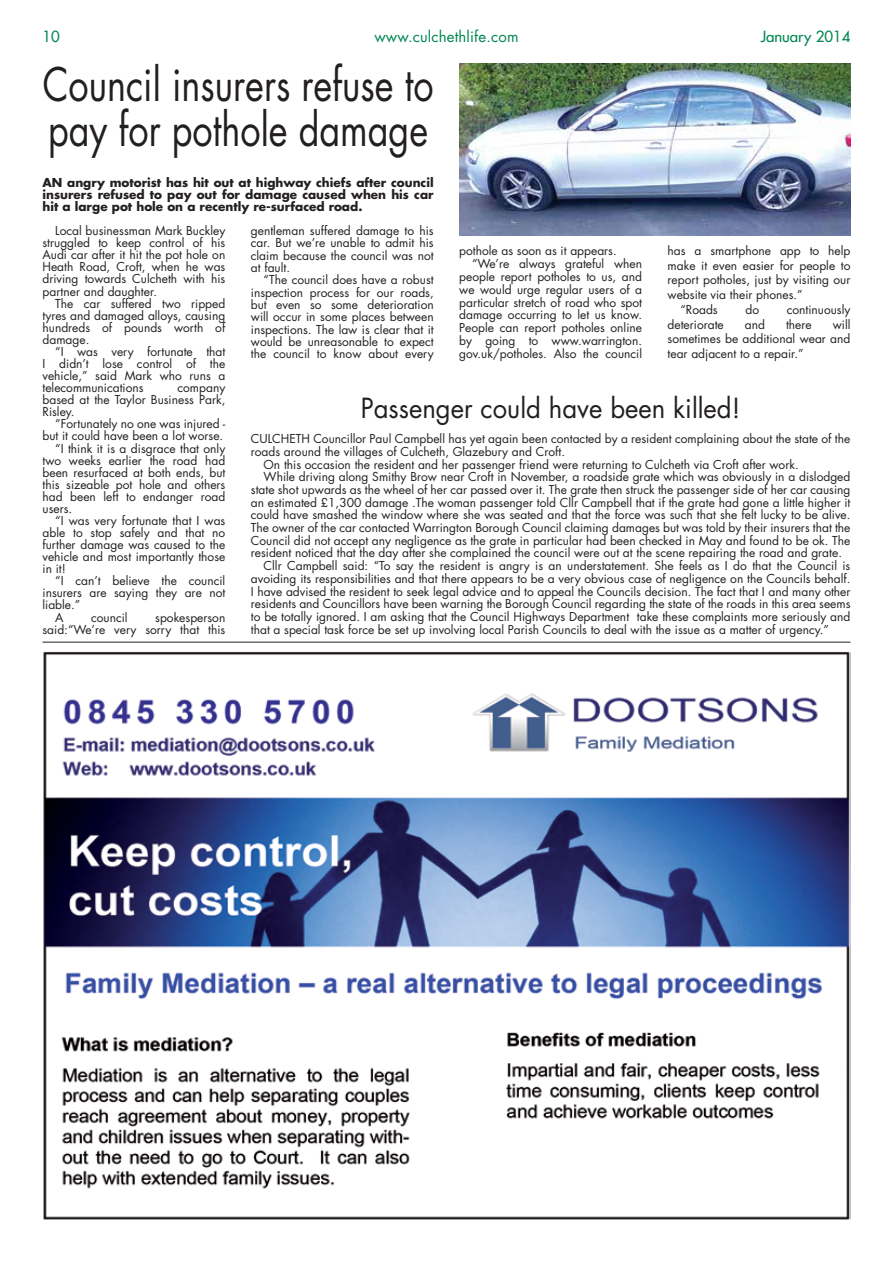
<style>
.page{position:relative;width:893px;height:1263px;background:#fff}
.page>*{position:absolute;margin:0;border:0;box-sizing:border-box;transform-origin:0 0}
.t1{font:45px/45px "Futura Std";color:#231f20;scale:.8 1}
.t2{font:27px "Futura Std";color:#231f20;scale:.95 1}
.t3{font:15px "Futura Std";letter-spacing:.01em;color:#008752}
.t4{font:500 15px "Futura Std";color:#008752}
.t5{font:12px/12px "Futura Std";color:#231f20;text-align:justify}
.t6{font:700 12px/12px "Futura Std";color:#231f20;text-align:justify}
</style>
<div class="page">
<img style="left:43px;top:651px;width:807px;height:569px">
<hr style="left:43px;top:642px;width:807px;height:1px;background:#231f20">
<img style="left:459px;top:64px;width:391px;height:171px">
<p class="t4" style="left:43px;top:27px;width:19px">10</p>
<p class="t3" style="left:374px;top:27px;width:146px">www.culchethlife.com</p>
<p class="t4" style="left:761px;top:27px;width:91px">January 2014</p>
<h1 class="t1" style="left:43px;top:62px;width:490px">Council insurers refuse to pay for pothole damage</h1>
<p class="t6" style="left:43px;top:177px;width:393px">AN angry motorist has hit out at highway chiefs after council insurers refused to pay out for damage caused when his car hit a large pot hole on a recently re-surfaced road.</p>
<p class="t5" style="left:43px;top:225px;width:184px;text-indent:13px">Local businessman Mark Buckley struggled to keep control of his Audi car after it hit the pot hole on Heath Road, Croft, when he was driving towards Culcheth with his partner and daughter.</p>
<p class="t5" style="left:43px;top:297px;width:184px;text-indent:13px">The car suffered two ripped tyres and damaged alloys, causing hundreds of pounds worth of damage.</p>
<p class="t5" style="left:43px;top:346px;width:184px;text-indent:13px">“I was very fortunate that I didn’t lose control of the vehicle,” said Mark who runs a telecommunications</p>
<p class="t5" style="left:43px;top:382px;width:184px;text-indent:135px">company based at the Taylor Business Park, Risley.</p>
<p class="t5" style="left:55px;top:418px;width:172px">“Fortunately no one was injured -</p>
<p class="t5" style="left:43px;top:430px;width:182px">but it could have been a lot worse.</p>
<p class="t5" style="left:55px;top:442px;width:172px">“I think it is a disgrace that only</p>
<p class="t5" style="left:43px;top:454px;width:184px">two weeks earlier the road had</p>
<p class="t5" style="left:43px;top:466px;width:184px">been resurfaced at both ends, but</p>
<p class="t5" style="left:43px;top:478px;width:184px">this sizeable pot hole and others</p>
<p class="t5" style="left:43px;top:490px;width:184px">had been left to endanger road</p>
<p class="t5" style="left:43px;top:503px;width:31px">users.</p>
<p class="t5" style="left:55px;top:515px;width:172px">“I was very fortunate that I was</p>
<p class="t5" style="left:43px;top:527px;width:184px">able to stop safely and that no</p>
<p class="t5" style="left:43px;top:539px;width:184px">further damage was caused to the</p>
<p class="t5" style="left:43px;top:551px;width:184px">vehicle and most importantly those</p>
<p class="t5" style="left:43px;top:563px;width:25px">in it!</p>
<p class="t5" style="left:55px;top:575px;width:172px">“I can’t believe the council</p>
<p class="t5" style="left:43px;top:587px;width:184px">insurers are saying they are not</p>
<p class="t5" style="left:43px;top:599px;width:39px">liable.”</p>
<p class="t5" style="left:55px;top:611px;width:10px">A</p>
<p class="t5" style="left:91px;top:611px;width:38px">council</p>
<p class="t5" style="left:43px;top:611px;width:184px;text-align:right">spokesperson<br>said:“We’re very sorry that this</p>
<p class="t5" style="left:251px;top:225px;width:184px">gentleman suffered damage to his car. But we’re unable to admit his claim because the council was not at fault.</p>
<p class="t5" style="left:251px;top:274px;width:184px;text-indent:13px">“The council does have a robust inspection process for our roads, but even so some deterioration will occur in some places between inspections. The law is clear that it would be unreasonable to expect the council to know about every</p>
<p class="t5" style="left:459px;top:245px;width:159px">pothole as soon as it appears.</p>
<p class="t5" style="left:472px;top:257px;width:172px">“We’re always grateful when</p>
<p class="t5" style="left:459px;top:270px;width:184px">people report potholes to us, and</p>
<p class="t5" style="left:459px;top:283px;width:184px">we would urge regular users of a</p>
<p class="t5" style="left:459px;top:296px;width:184px">particular stretch of road who spot</p>
<p class="t5" style="left:459px;top:309px;width:184px">damage occurring to let us know.</p>
<p class="t5" style="left:459px;top:322px;width:184px">People can report potholes online</p>
<p class="t5" style="left:459px;top:335px;width:184px">by going to www.warrington.</p>
<p class="t5" style="left:459px;top:348px;width:184px">gov.uk/potholes. Also the council</p>
<p class="t5" style="left:668px;top:245px;width:184px">has a smartphone app to help</p>
<p class="t5" style="left:668px;top:259px;width:184px">make it even easier for people to</p>
<p class="t5" style="left:668px;top:274px;width:184px">report potholes, just by visiting our</p>
<p class="t5" style="left:668px;top:289px;width:137px">website via their phones.”</p>
<p class="t5" style="left:680px;top:304px;width:39px">“Roads</p>
<p class="t5" style="left:745px;top:304px;width:15px">do</p>
<p class="t5" style="left:787px;top:304px;width:65px">continuously</p>
<p class="t5" style="left:668px;top:318px;width:58px">deteriorate</p>
<p class="t5" style="left:745px;top:318px;width:22px">and</p>
<p class="t5" style="left:786px;top:318px;width:27px">there</p>
<p class="t5" style="left:668px;top:317px;width:184px;line-height:14.7px;text-indent:165px">will sometimes be additional wear and tear adjacent to a repair.”</p>
<h2 class="t2" style="left:361px;top:391px;width:401px">Passenger could have been killed!</h2>
<p class="t5" style="left:251px;top:433px;width:601px">CULCHETH Councillor Paul Campbell has yet again been contacted by a resident complaining about the state of the</p>
<p class="t5" style="left:251px;top:446px;width:316px">roads around the villages of Culcheth, Glazebury and Croft.</p>
<p class="t5" style="left:264px;top:458px;width:537px">On this occasion the resident and her passenger friend were returning to Culcheth via Croft after work.</p>
<p class="t5" style="left:264px;top:471px;width:588px">While driving along Smithy Brow near Croft in November, a roadside grate which was obviously in a dislodged</p>
<p class="t5" style="left:251px;top:484px;width:601px">state shot upwards as the wheel of her car passed over it. The grate then struck the passenger side of her car causing</p>
<p class="t5" style="left:251px;top:496px;width:601px">an estimated £1,300 damage .The woman passenger told Cllr Campbell that if the grate had gone a little higher it</p>
<p class="t5" style="left:251px;top:509px;width:601px">could have smashed the window where she was seated and that the force was such that she felt lucky to be alive.</p>
<p class="t5" style="left:251px;top:522px;width:601px">The owner of the car contacted Warrington Borough Council claiming damages but was told by their insurers that the</p>
<p class="t5" style="left:251px;top:534px;width:601px">Council did not accept any negligence as the grate in particular had been checked in May and found to be ok. The</p>
<p class="t5" style="left:251px;top:547px;width:593px">resident noticed that the day after she complained the council were out at the scene repairing the road and grate.</p>
<p class="t5" style="left:264px;top:560px;width:588px">Cllr Campbell said: “To say the resident is angry is an understatement. She feels as I do that the Council is</p>
<p class="t5" style="left:251px;top:572px;width:601px">avoiding its responsibilities and that there appears to be a very obvious case of negligence on the Councils behalf.</p>
<p class="t5" style="left:251px;top:585px;width:601px">I have advised the resident to seek legal advice and to appeal the Councils decision. The fact that I and many other</p>
<p class="t5" style="left:251px;top:598px;width:601px">residents and Councillors have been warning the Borough Council regarding the state of the roads in this area seems</p>
<p class="t5" style="left:251px;top:611px;width:601px">to be totally ignored. I am asking that the Council Highways Department take these complaints more seriously and</p>
<p class="t5" style="left:251px;top:623px;width:579px">that a special task force be set up involving local Parish Councils to deal with the issue as a matter of urgency.”</p>
</div>
